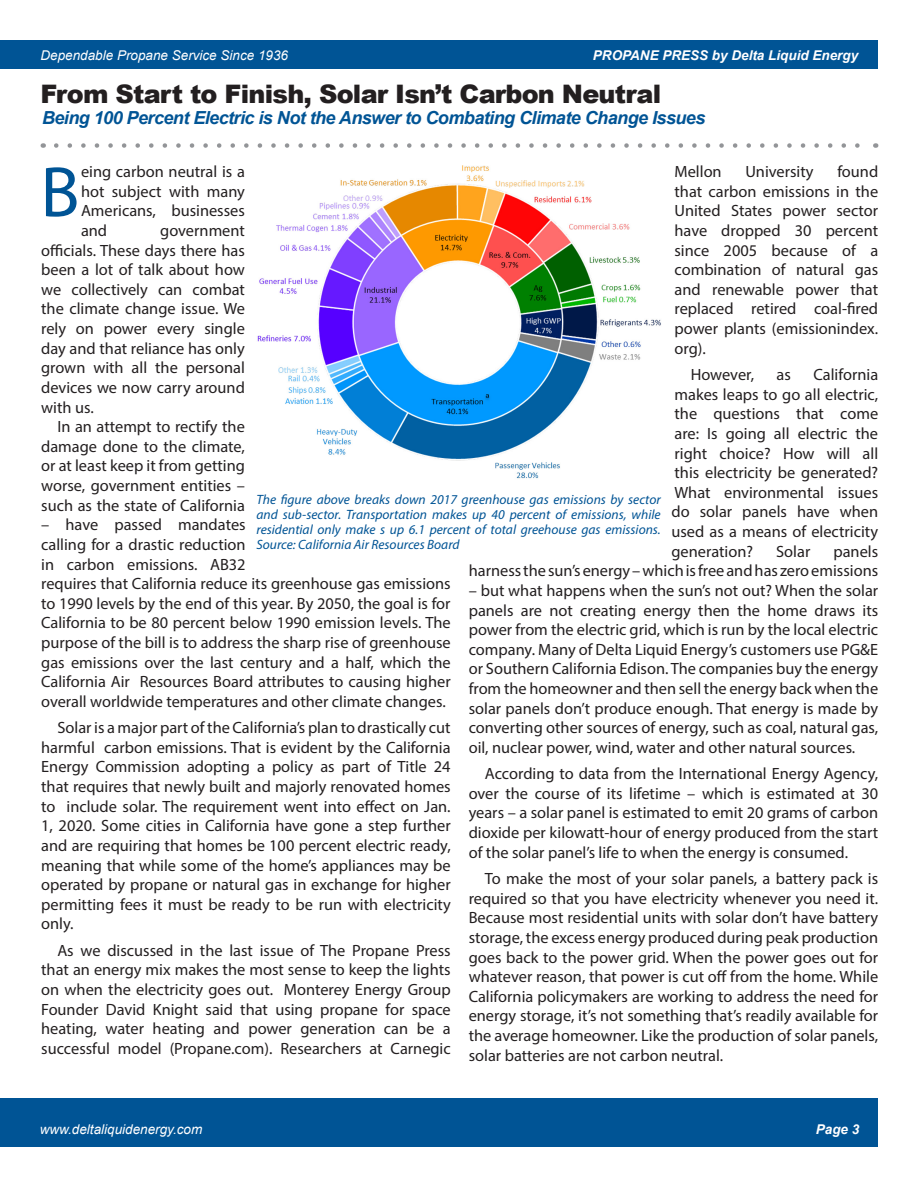
<style>
.page{position:relative;width:918px;height:1188px;background:#fff}
.page>*{position:absolute;margin:0;border:0;box-sizing:border-box;transform-origin:0 0}
.t1{font:72px "Myriad Pro";color:#005495}
.t2{font:900 25.5px "Arial";letter-spacing:-.03em;color:#231f20}
.t3{font:italic 700 18px "Arial";letter-spacing:-.03em;color:#005495}
.Paragraph_with_inden{font:16.35px/19.6px "Myriad Pro";color:#231f20;text-align:justify}
.Sub_Header{font:italic 13.5px/15px "Myriad Pro";color:#005495;text-align:justify}
.t4{font:italic 13.5px "Arial";color:#fff}
.t5{font:italic 700 13.5px "Arial";color:#fff}
</style>
<div class="page">
<div style="left:0;top:40px;width:878px;height:29px;background:#005495"></div>
<div style="left:0;top:1098px;width:878px;height:49px;background:#005495"></div>
<svg style="left:56px;top:143px;width:804px;height:5px"></svg>
<img style="left:257px;top:165px;width:404px;height:314px">
<p class="t4" style="left:40px;top:47px;width:249px">Dependable Propane Service Since 1936</p>
<p class="t5" style="left:593px;top:47px;width:267px">PROPANE PRESS by Delta Liquid Energy</p>
<p class="t2" style="left:40px;top:75px;width:622px">From Start to Finish, Solar Isn’t Carbon Neutral</p>
<p class="t3" style="left:42px;top:106px;width:665px">Being 100 Percent Electric is Not the Answer to Combating Climate Change Issues</p>
<p class="Paragraph_with_inden" style="left:675px;top:162px;width:205px;text-indent:163px">found that carbon emissions in the United States power sector have dropped 30 percent since 2005 because of a combination of natural gas and renewable power that replaced retired coal-fired power plants (emissionindex. org).</p>
<p class="Paragraph_with_inden" style="left:691px;top:365px;width:65px">However,</p>
<p class="Paragraph_with_inden" style="left:777px;top:365px;width:16px">as</p>
<p class="Paragraph_with_inden" style="left:81px;top:162px;width:165px">eing carbon neutral is a hot subject with many Americans, businesses and</p>
<p class="Paragraph_with_inden" style="left:675px;top:162px;width:49px">Mellon</p>
<p class="Paragraph_with_inden" style="left:745px;top:162px;width:70px">University</p>
<p class="t1" style="left:40px;top:148px;width:41px">B</p>
<p class="Paragraph_with_inden" style="left:41px;top:220px;width:205px;text-indent:119px">government officials. These days there has been a lot of talk about how we collectively can combat the climate change issue. We rely on power every single day and that reliance has only grown with all the personal devices we now carry around with us.</p>
<p class="Paragraph_with_inden" style="left:41px;top:417px;width:205px;text-indent:16px">In an attempt to rectify the damage done to the climate, or at least keep it from getting worse, government entities – such as the state of California</p>
<p class="Paragraph_with_inden" style="left:41px;top:515px;width:411px;text-align:left">– have passed mandates<br>calling for a drastic reduction<br>in carbon emissions. AB32<br>requires that California reduce its greenhouse gas emissions to 1990 levels by the end of this year. By 2050, the goal is for California to be 80 percent below 1990 emission levels. The purpose of the bill is to address the sharp rise of greenhouse gas emissions over the last century and a half, which the California Air Resources Board attributes to causing higher overall worldwide temperatures and other climate changes.</p>
<p class="Paragraph_with_inden" style="left:41px;top:718px;width:411px;text-indent:16px">Solar is a major part of the California’s plan to drastically cut harmful carbon emissions. That is evident by the California Energy Commission adopting a policy as part of Title 24 that requires that newly built and majorly renovated homes to include solar. The requirement went into effect on Jan.<br>1, 2020. Some cities in California have gone a step further and are requiring that homes be 100 percent electric ready, meaning that while some of the home’s appliances may be operated by propane or natural gas in exchange for higher permitting fees it must be ready to be run with electricity only.</p>
<p class="Paragraph_with_inden" style="left:41px;top:940px;width:411px;text-indent:16px">As we discussed in the last issue of The Propane Press that an energy mix makes the most sense to keep the lights on when the electricity goes out. Monterey Energy Group Founder David Knight said that using propane for space heating, water heating and power generation can be a successful model (Propane.com). Researchers at Carnegic</p>
<p class="Paragraph_with_inden" style="left:671px;top:365px;width:208px;text-indent:142px">California makes leaps to go all electric, the questions that come are: Is going all electric the right choice? How will all this electricity be generated?<br>What environmental issues do solar panels have when used as a means of electricity generation?</p>
<p class="Sub_Header" style="left:256px;top:492px;width:406px">The figure above breaks down 2017 greenhouse gas emissions by sector and sub-sector. Transportation makes up 40 percent of emissions, while residential only make s up 6.1 percent of total greehouse gas emissions.<br>Source: California Air Resources Board</p>
<p class="Paragraph_with_inden" style="left:469px;top:541px;width:411px;text-align:right">panels<br>harness the sun’s energy – which is free and has zero emissions</p>
<p class="Paragraph_with_inden" style="left:469px;top:580px;width:411px">– but what happens when the sun’s not out? When the solar panels are not creating energy then the home draws its power from the electric grid, which is run by the local electric company. Many of Delta Liquid Energy’s customers use PG&amp;E or Southern California Edison. The companies buy the energy from the homeowner and then sell the energy back when the solar panels don’t produce enough. That energy is made by converting other sources of energy, such as coal, natural gas, oil, nuclear power, wind, water and other natural sources.</p>
<p class="Paragraph_with_inden" style="left:469px;top:764px;width:411px;text-indent:16px">According to data from the International Energy Agency, over the course of its lifetime – which is estimated at 30 years – a solar panel is estimated to emit 20 grams of carbon dioxide per kilowatt-hour of energy produced from the start of the solar panel’s life to when the energy is consumed.</p>
<p class="Paragraph_with_inden" style="left:469px;top:869px;width:411px;text-indent:16px">To make the most of your solar panels, a battery pack is required so that you have electricity whenever you need it.<br>Because most residential units with solar don’t have battery storage, the excess energy produced during peak production goes back to the power grid. When the power goes out for whatever reason, that power is cut off from the home. While California policymakers are working to address the need for energy storage, it’s not something that’s readily available for the average homeowner. Like the production of solar panels, solar batteries are not carbon neutral.</p>
<p class="Paragraph_with_inden" style="left:776px;top:541px;width:36px">Solar</p>
<p class="t4" style="left:40px;top:1121px;width:164px">www.deltaliquidenergy.com</p>
<p class="t5" style="left:816px;top:1120px;width:45px">Page 3</p>
</div>
